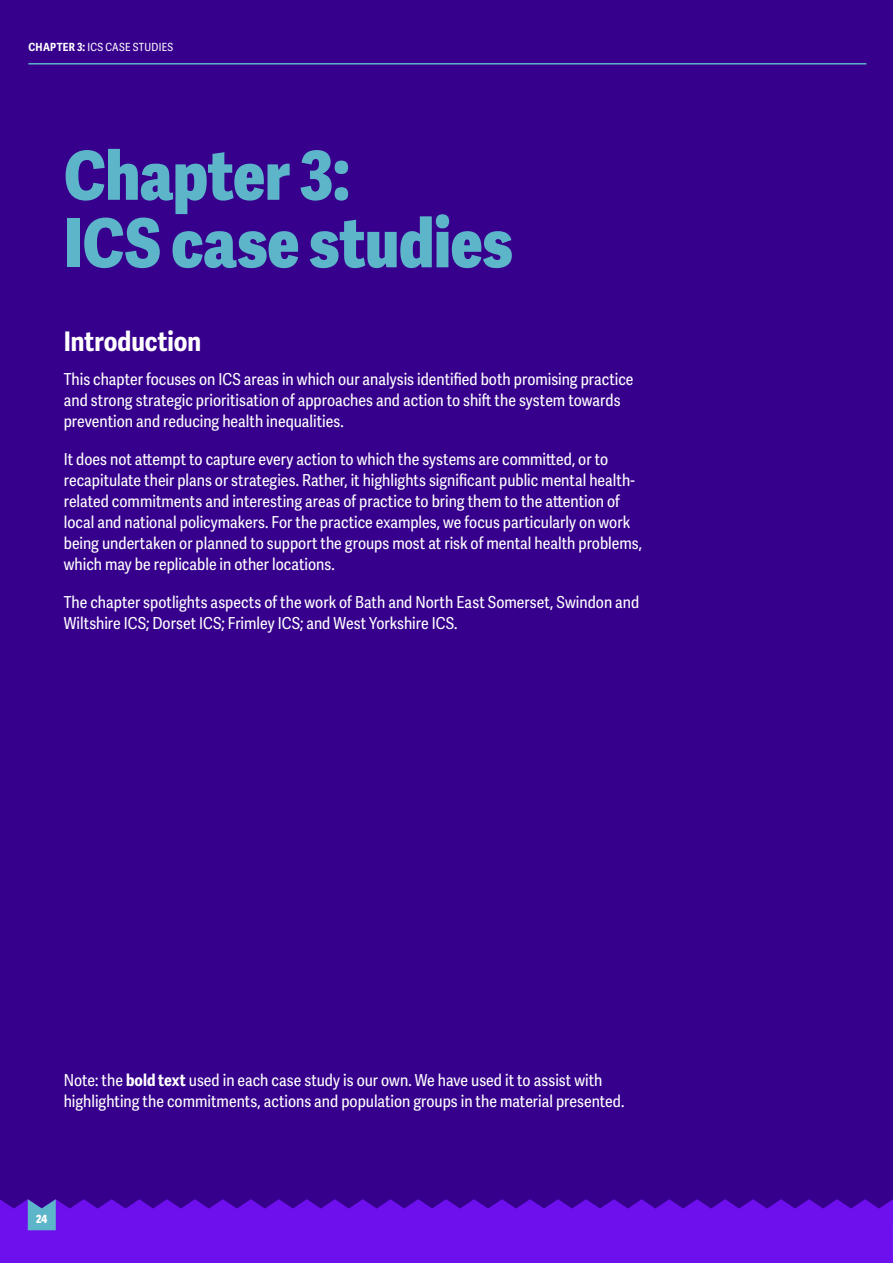
<style>
.page{position:relative;width:893px;height:1263px;background:#fff}
.page>*{position:absolute;margin:0;border:0;box-sizing:border-box;transform-origin:0 0}
.t1{font:800 67.5px/67.5px "Adelle Sans Cnd";letter-spacing:-.005em;color:#5db5ca}
.t2{font:700 27px "Adelle Sans Cnd";color:#fff}
.t3{font:16.5px/21px "Adelle Sans Cnd";color:#fff}
.t4{font:11.25px "Adelle Sans Cnd";letter-spacing:.025em;color:#fff}
.t5{font:800 11.25px "Adelle Sans Cnd";color:#fff}
.s1{font-weight:700}
</style>
<div class="page">
<div style="left:0;top:0;width:893px;height:1222px;background:#36008d"></div>
<hr style="left:28px;top:63px;width:838px;height:2px;background:#5db5ca">
<svg style="left:0;top:1199px;width:893px;height:64px;background:#690de6"></svg>
<svg style="left:28px;top:1199px;width:28px;height:31px"></svg>
<p class="t4" style="left:28px;top:40px;width:146px"><span class="s1">CHAPTER 3:</span> ICS CASE STUDIES</p>
<h1 class="t1" style="left:64px;top:143px;width:450px">Chapter 3:<br>ICS case studies</h1>
<h2 class="t2" style="left:64px;top:326px;width:139px">Introduction</h2>
<p class="t3" style="left:64px;top:369px;width:571px">This chapter focuses on ICS areas in which our analysis identified both promising practice and strong strategic prioritisation of approaches and action to shift the system towards prevention and reducing health inequalities.</p>
<p class="t3" style="left:64px;top:449px;width:580px">It does not attempt to capture every action to which the systems are committed, or to recapitulate their plans or strategies. Rather, it highlights significant public mental health&shy;related commitments and interesting areas of practice to bring them to the attention of local and national policymakers. For the practice examples, we focus particularly on work being undertaken or planned to support the groups most at risk of mental health problems, which may be replicable in other locations.</p>
<p class="t3" style="left:64px;top:592px;width:577px">The chapter spotlights aspects of the work of Bath and North East Somerset, Swindon and<br>Wiltshire ICS; Dorset ICS; Frimley ICS; and West Yorkshire ICS.</p>
<p class="t3" style="left:64px;top:1070px;width:562px">Note: the <span class="s1">bold text</span> used in each case study is our own. We have used it to assist with highlighting the commitments, actions and population groups in the material presented.</p>
<p class="t5" style="left:36px;top:1211px;width:13px">24</p>
</div>
